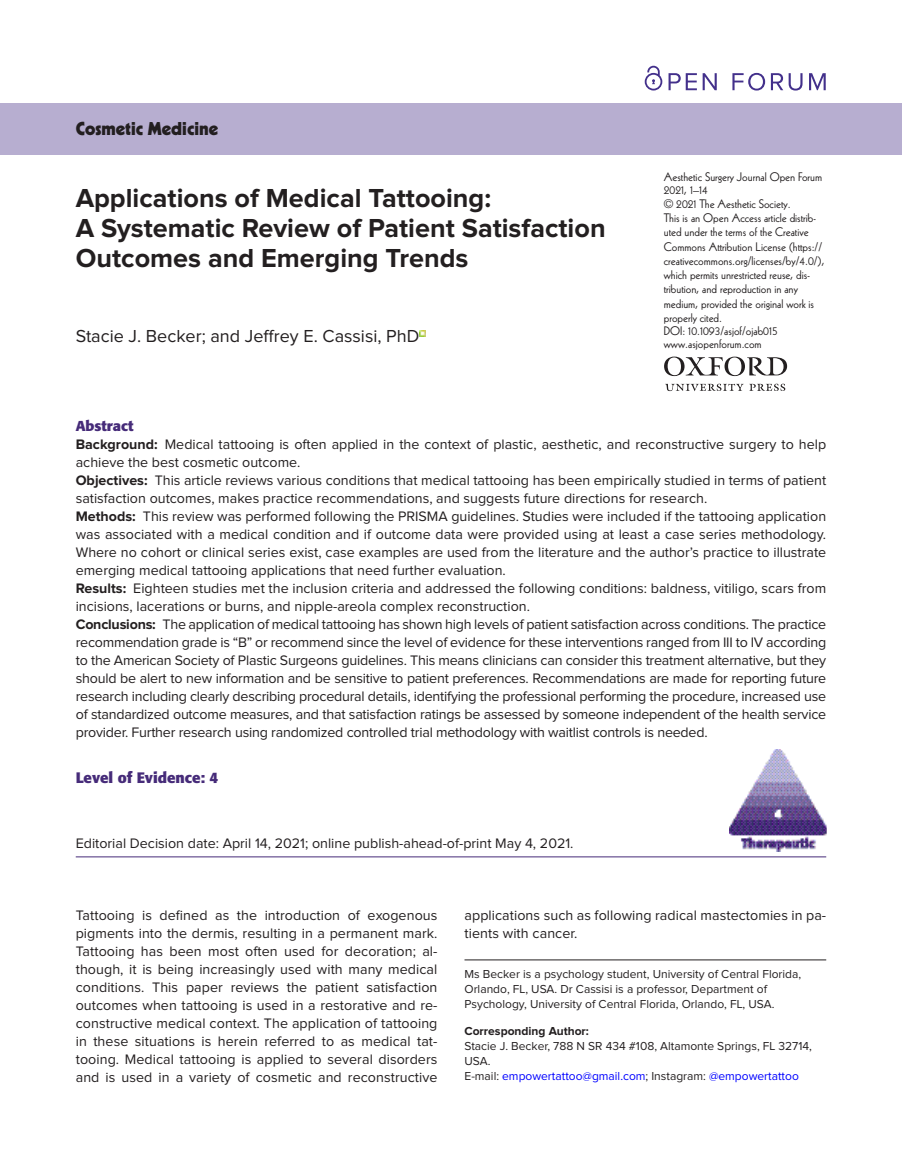
<style>
.page{position:relative;width:902px;height:1174px;background:#fff}
.page>*{position:absolute;margin:0;border:0;box-sizing:border-box;transform-origin:0 0}
.Article_Title{font:700 27px/30px "Proxima Nova";color:#231f20}
.Authors{font:18px "Proxima Nova";color:#231f20}
.t1{font:900 18px "Kabel LT Std";color:#231f20}
.Evidence{font:700 15px "Formata";color:#462b79}
.Abstract{font:14.25px/18px "Proxima Nova";color:#231f20}
.Text_First{font:14.25px/18px "Proxima Nova";letter-spacing:.005em;color:#231f20;text-align:justify}
.Abstract_First{font:14.25px/18px "Proxima Nova";color:#231f20}
.History{font:14.25px "Proxima Nova";color:#231f20}
.Abstract_Head{font:700 14.25px "Formata";color:#462b79}
.CopyrightLine{font:12px/14.2px "Kabel LT Std";color:#231f20}
.Affiliation{font:12px/15px "Proxima Nova";color:#231f20}
.FM_Correspondence_He{font:12px/15px "Proxima Nova";color:#231f20}
.FM_Correspondence{font:12px "Proxima Nova";color:#00f}
.DOI{font:12px "Kabel LT Std";color:#231f20}
.Copyright{font:12px "Kabel LT Std";color:#231f20}
.FM_Correspondence_He-2{font:700 12px "Proxima Nova";color:#231f20}
.s1{font-weight:700}
.s2{color:#231f20}
</style>
<div class="page">
<svg style="left:664px;top:356px;width:123px;height:35px"></svg>
<svg style="left:668px;top:73px;width:28px;height:17px"></svg>
<svg style="left:702px;top:73px;width:14px;height:17px"></svg>
<svg style="left:732px;top:73px;width:70px;height:18px"></svg>
<svg style="left:809px;top:73px;width:16px;height:17px"></svg>
<svg style="left:644px;top:66px;width:18px;height:24px"></svg>
<div style="left:0;top:104px;width:901px;height:50px;background:#b7aed0"></div>
<hr style="left:464px;top:959px;width:362px;height:1px;background:#231f20">
<hr style="left:76px;top:856px;width:750px;height:1px;background:#462b79">
<svg style="left:419px;top:330px;width:6px;height:6px"></svg>
<img style="left:729px;top:750px;width:97px;height:101px">
<p class="t1" style="left:76px;top:117px;width:144px">Cosmetic Medicine</p>
<p class="Article_Title" style="left:76px;top:184px;width:531px">Applications of Medical Tattooing:<br>A Systematic Review of Patient Satisfaction<br>Outcomes and Emerging Trends</p>
<p class="Authors" style="left:76px;top:328px;width:345px">Stacie J. Becker; and Jeffrey E. Cassisi, PhD</p>
<p class="Copyright" style="left:663px;top:170px;width:160px">Aesthetic Surgery Journal Open Forum</p>
<p class="Copyright" style="left:663px;top:183px;width:46px">2021, 1–14</p>
<p class="CopyrightLine" style="left:663px;top:197px;width:128px">© 2021 The Aesthetic Society.</p>
<p class="CopyrightLine" style="left:663px;top:211px;width:162px">This is an Open Access article distrib&shy;uted under the terms of the Creative Commons Attribution License (https:// creativecommons.org/licenses/by/4.0/), which permits unrestricted reuse, dis&shy;tribution, and reproduction in any medium, provided the original work is properly cited.</p>
<p class="DOI" style="left:663px;top:324px;width:115px">DOI: 10.1093/asjof/ojab015</p>
<p class="DOI" style="left:663px;top:337px;width:99px">www.asjopenforum.com</p>
<p class="Abstract_Head" style="left:76px;top:417px;width:59px">Abstract</p>
<p class="Abstract_First" style="left:76px;top:436px;width:751px"><span class="s1">Background:</span> Medical tattooing is often applied in the context of plastic, aesthetic, and reconstructive surgery to help achieve the best cosmetic outcome.</p>
<p class="Abstract" style="left:76px;top:472px;width:752px"><span class="s1">Objectives:</span> This article reviews various conditions that medical tattooing has been empirically studied in terms of patient satisfaction outcomes, makes practice recommendations, and suggests future directions for research.</p>
<p class="Abstract" style="left:76px;top:508px;width:752px;text-align:justify"><span class="s1">Methods:</span> This review was performed following the PRISMA guidelines. Studies were included if the tattooing application was associated with a medical condition and if outcome data were provided using at least a case series methodology.<br>Where no cohort or clinical series exist, case examples are used from the literature and the author’s practice to illustrate emerging medical tattooing applications that need further evaluation.</p>
<p class="Abstract" style="left:76px;top:580px;width:752px"><span class="s1">Results:</span> Eighteen studies met the inclusion criteria and addressed the following conditions: baldness, vitiligo, scars from incisions, lacerations or burns, and nipple-areola complex reconstruction.</p>
<p class="Abstract" style="left:76px;top:616px;width:752px;text-align:justify"><span class="s1">Conclusions:</span> The application of medical tattooing has shown high levels of patient satisfaction across conditions. The practice recommendation grade is “B” or recommend since the level of evidence for these interventions ranged from III to IV according to the American Society of Plastic Surgeons guidelines. This means clinicians can consider this treatment alternative, but they should be alert to new information and be sensitive to patient preferences. Recommendations are made for reporting future research including clearly describing procedural details, identifying the professional performing the procedure, increased use of standardized outcome measures, and that satisfaction ratings be assessed by someone independent of the health service provider. Further research using randomized controlled trial methodology with waitlist controls is needed.</p>
<p class="Evidence" style="left:76px;top:768px;width:144px">Level of Evidence: 4</p>
<p class="History" style="left:76px;top:836px;width:499px">Editorial Decision date: April 14, 2021; online publish-ahead-of-print May 4, 2021.</p>
<p class="Text_First" style="left:76px;top:906px;width:363px">Tattooing is defined as the introduction of exogenous pigments into the dermis, resulting in a permanent mark.<br>Tattooing has been most often used for decoration; al&shy;though, it is being increasingly used with many medical conditions. This paper reviews the patient satisfaction outcomes when tattooing is used in a restorative and re&shy;constructive medical context. The application of tattooing in these situations is herein referred to as medical tat&shy;tooing. Medical tattooing is applied to several disorders and is used in a variety of cosmetic and reconstructive</p>
<p class="Text_First" style="left:464px;top:906px;width:363px">applications such as following radical mastectomies in pa&shy;tients with cancer.</p>
<p class="Affiliation" style="left:464px;top:967px;width:338px">Ms Becker is a psychology student, University of Central Florida,<br>Orlando, FL, USA. Dr Cassisi is a professor, Department of<br>Psychology, University of Central Florida, Orlando, FL, USA.</p>
<p class="FM_Correspondence_He-2" style="left:464px;top:1025px;width:126px">Corresponding Author:</p>
<p class="FM_Correspondence_He" style="left:464px;top:1039px;width:349px">Stacie J. Becker, 788 N SR 434 #108, Altamonte Springs, FL 32714,<br>USA.</p>
<p class="FM_Correspondence" style="left:464px;top:1070px;width:336px"><span class="s2">E-mail:</span> empowertattoo@gmail.com<span class="s2">; Instagram:</span> @empowertattoo</p>
</div>
